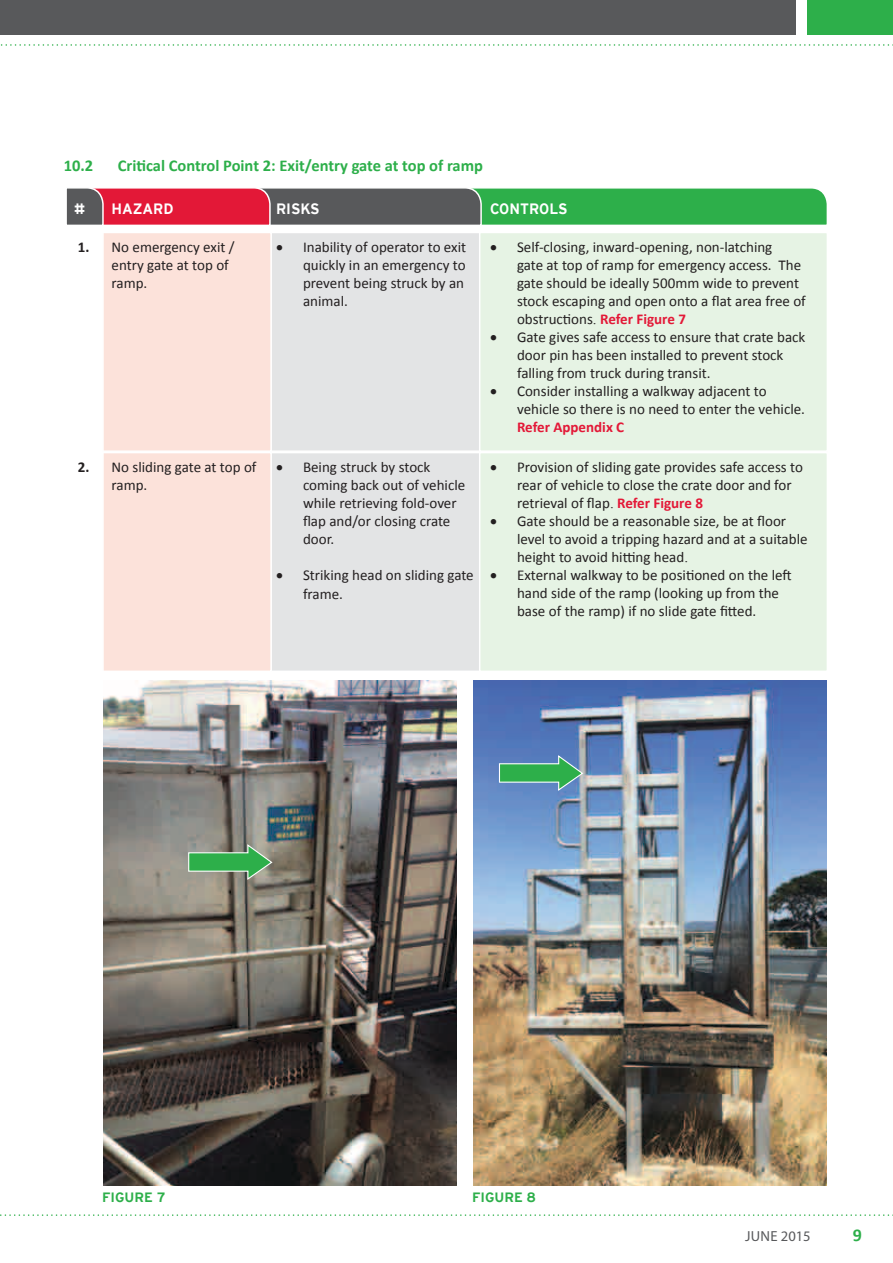
<style>
.page{position:relative;width:893px;height:1263px;background:#fff}
.page>*{position:absolute;margin:0;border:0;box-sizing:border-box;transform-origin:0 0}
.t1{font:700 18px "Calibri";color:#2daf4a}
.t2{font:700 16.5px "Calibri";color:#2daf4a}
.t3{font:15px/18px "Calibri";color:#231f20}
.t4{font:700 15px "Interstate";color:#fff;scale:.95 1}
.t5{font:700 15px "Calibri";color:#e31837}
.t6{font:700 15px "Interstate";color:#fff}
.t7{font:14.55px "Myriad Pro";letter-spacing:.01em;color:#58595b}
.t8{font:700 13.5px "Interstate";color:#2daf4a}
.s1{font-weight:700}
.s2{font-family:"Times New Roman"}
.s3{font-weight:700;color:#e31837}
</style>
<div class="page">
<svg style="left:1px;top:44px;width:892px;height:2px"></svg>
<svg style="left:0;top:1214px;width:893px;height:2px"></svg>
<div style="left:808px;top:0;width:85px;height:34px;background:#2daf4a"></div>
<div style="left:0;top:0;width:795px;height:34px;background:#58595b"></div>
<div style="left:270px;top:232px;width:212px;height:220px;background:#e3e4e5;border:2px solid #fff"></div>
<div style="left:100px;top:232px;width:172px;height:220px;background:#fce2da;border:2px solid #fff"></div>
<div style="left:65px;top:232px;width:39px;height:224px;background:#fff;border:2px solid #fff"></div>
<div style="left:479px;top:232px;width:349px;height:220px;background:#e6f3e4;border:2px solid #fff"></div>
<div style="left:270px;top:452px;width:212px;height:220px;background:#e3e4e5;border:2px solid #fff"></div>
<div style="left:100px;top:452px;width:172px;height:220px;background:#fce2da;border:2px solid #fff"></div>
<div style="left:65px;top:452px;width:39px;height:224px;background:#fff;border:2px solid #fff"></div>
<div style="left:479px;top:452px;width:349px;height:220px;background:#e6f3e4;border:2px solid #fff"></div>
<svg style="left:66px;top:188px;width:761px;height:37px;background:#687651"></svg>
<img style="left:473px;top:681px;width:353px;height:504px">
<img style="left:103px;top:681px;width:353px;height:504px">
<svg style="left:188px;top:843px;width:85px;height:37px;background:#6da472"></svg>
<svg style="left:498px;top:754px;width:86px;height:37px;background:#57a191"></svg>
<p class="t2" style="left:64px;top:155px;width:31px">10.2</p>
<p class="t2" style="left:118px;top:155px;width:367px">Critical Control Point 2: Exit/entry gate at top of ramp</p>
<p class="t6" style="left:74px;top:201px;width:13px">#</p>
<p class="t4" style="left:112px;top:201px;width:45px">HAZARD</p>
<p class="t4" style="left:276px;top:201px;width:20px">RISKS</p>
<p class="t4" style="left:490px;top:201px;width:21px">CONTROLS</p>
<p class="t3" style="left:112px;top:238px;width:125px;text-indent:-34px"><span class="s1">1.</span> No emergency exit / entry gate at top of ramp.</p>
<p class="t3" style="left:303px;top:238px;width:165px;text-indent:-27px">• Inability of operator to exit quickly in an emergency to prevent being struck by an animal.</p>
<p class="t3" style="left:517px;top:238px;width:290px;text-indent:-27px">• Self-closing, inward-opening, non-latching<br>gate at top of ramp for emergency access. The gate should be ideally 500mm wide to prevent stock escaping and open onto a flat area free of obstructions<span class="s2">.</span> <span class="s3">Refer Figure 7</span></p>
<p class="t3" style="left:517px;top:328px;width:290px;text-indent:-27px">• Gate gives safe access to ensure that crate back door pin has been installed to prevent stock falling from truck during transit.</p>
<p class="t3" style="left:517px;top:382px;width:289px;text-indent:-27px">• Consider installing a walkway adjacent to vehicle so there is no need to enter the vehicle.</p>
<p class="t5" style="left:517px;top:418px;width:109px">Refer Appendix C</p>
<p class="t3" style="left:112px;top:458px;width:146px;text-indent:-34px"><span class="s1">2.</span> No sliding gate at top of ramp.</p>
<p class="t3" style="left:303px;top:458px;width:164px;text-indent:-27px">• Being struck by stock coming back out of vehicle while retrieving fold-over flap and/or closing crate door.</p>
<p class="t3" style="left:303px;top:565px;width:172px;line-height:19.8px;text-indent:-27px">• Striking head on sliding gate frame.</p>
<p class="t3" style="left:517px;top:458px;width:287px;text-indent:-27px">• Provision of sliding gate provides safe access to rear of vehicle to close the crate door and for retrieval of flap<span class="s2">.</span> <span class="s3">Refer Figure 8</span></p>
<p class="t3" style="left:517px;top:512px;width:292px;text-indent:-27px">• Gate should be a reasonable size, be at floor level to avoid a tripping hazard and at a suitable height to avoid hitting head<span class="s2">.</span></p>
<p class="t3" style="left:517px;top:566px;width:276px;text-indent:-27px">• External walkway to be positioned on the left hand side of the ramp (looking up from the base of the ramp) if no slide gate fitted.</p>
<p class="t8" style="left:102px;top:1189px;width:18px">FIGURE</p>
<p class="t8" style="left:157px;top:1189px;width:10px">7</p>
<p class="t8" style="left:472px;top:1189px;width:18px">FIGURE</p>
<p class="t8" style="left:527px;top:1189px;width:10px">8</p>
<p class="t7" style="left:745px;top:1227px;width:67px">JUNE 2015</p>
<p class="t1" style="left:853px;top:1223px;width:11px">9</p>
</div>
